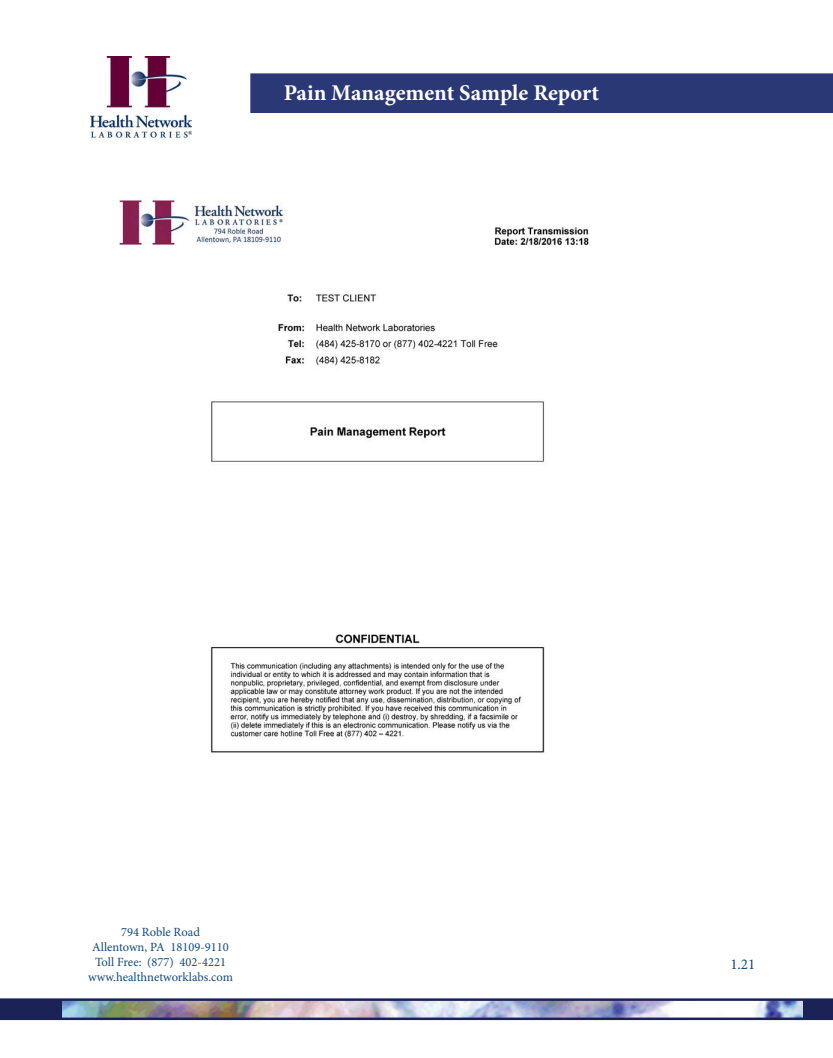
<style>
.page{position:relative;width:833px;height:1058px;background:#fff}
.page>*{position:absolute;margin:0;border:0;box-sizing:border-box;transform-origin:0 0}
.t1{font:700 22.5px "Minion Pro";letter-spacing:-.005em;color:#fff}
.t2{font:15px "Minion Pro";color:#144a7c}
.t3{font:12.5px "Minion Pro";color:#144a7c}
</style>
<div class="page">
<img style="left:90px;top:56px;width:102px;height:83px">
<div style="left:250px;top:73px;width:582px;height:40px;background:#2a3875;border:1px solid #2a3875"></div>
<img style="left:0;top:998px;width:832px;height:22px">
<img style="left:119px;top:197px;width:470px;height:556px">
<p class="t1" style="left:284px;top:77px;width:317px">Pain Management Sample Report</p>
<p class="t3" style="left:121px;top:923px;width:80px">794 Roble Road</p>
<p class="t3" style="left:92px;top:938px;width:138px">Allentown, PA 18109-9110</p>
<p class="t3" style="left:95px;top:953px;width:132px">Toll Free: (877) 402-4221</p>
<p class="t3" style="left:88px;top:968px;width:146px">www.healthnetworklabs.com</p>
<p class="t2" style="left:730px;top:953px;width:27px">1.21</p>
</div>
